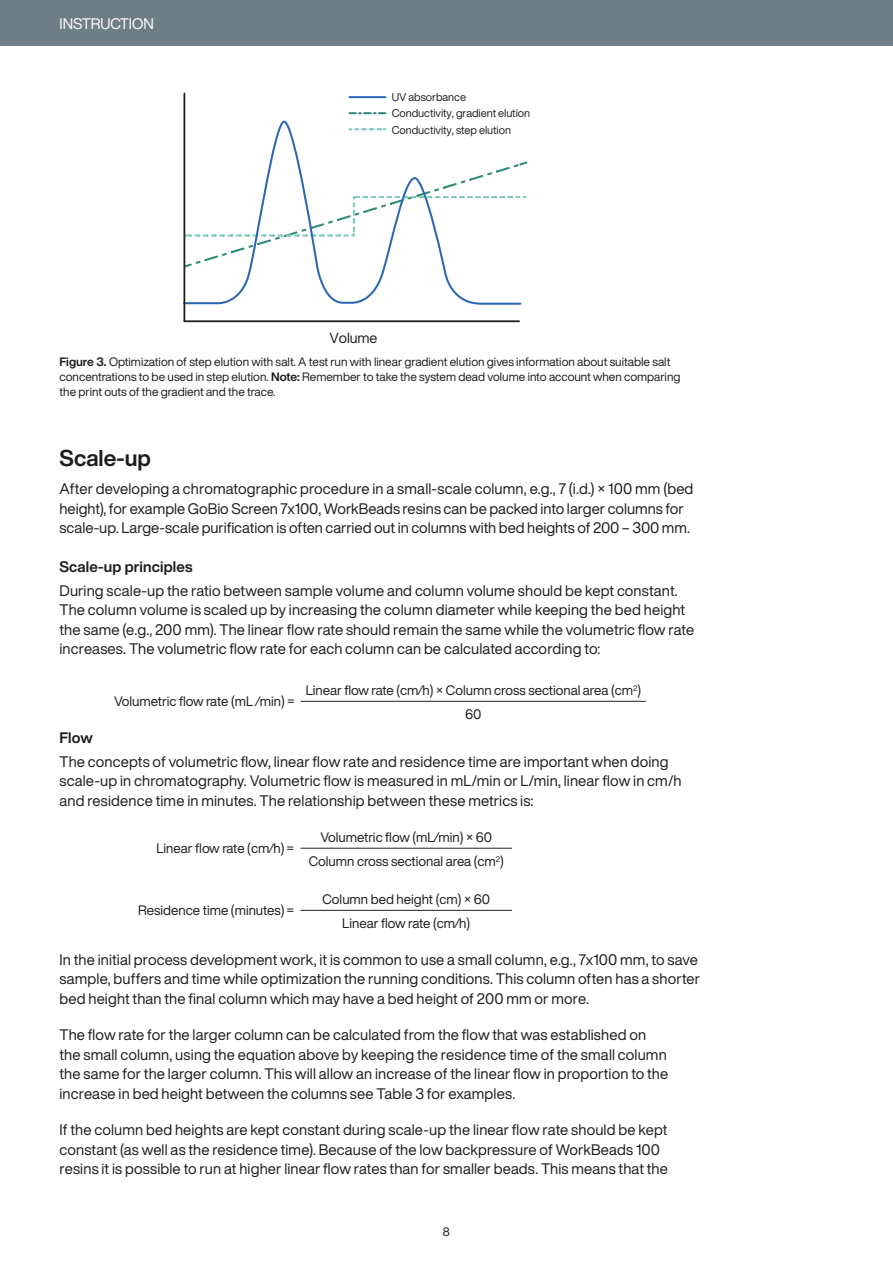
<style>
.page{position:relative;width:893px;height:1263px;background:#fff}
.page>*{position:absolute;margin:0;border:0;box-sizing:border-box;transform-origin:0 0}
.t1{font:700 22.5px "Helvetica Now Display";color:#1d1d1d}
.t2{font:15px/19.5px "Helvetica Now Display";letter-spacing:.01em;color:#1d1d1d}
.t3{font:700 15px "Helvetica Now Display";letter-spacing:.01em;color:#1d1d1d}
.t4{font:15px "Helvetica Now Display";color:#fff}
.t5{font:14.55px "Helvetica Now Display";letter-spacing:-.005em;color:#231f20}
.t6{font:13.5px/23.9px "Helvetica Now Display";color:#1d1d1d;text-align:center}
.t7{font:12px/15px "Helvetica Now Display";color:#1d1d1d}
.t8{font:12px "Helvetica Now Display";color:#231f20}
.t9{font:11.1px "Helvetica Now Display";letter-spacing:-.005em;color:#231f20}
.s1{font-weight:700}
</style>
<div class="page">
<div style="left:0;top:0;width:893px;height:46px;background:#6e7e87"></div>
<hr style="left:301px;top:701px;width:345px;height:1px;background:#231f20">
<hr style="left:300px;top:848px;width:212px;height:1px;background:#231f20">
<hr style="left:300px;top:910px;width:212px;height:1px;background:#231f20">
<hr style="left:184px;top:320px;width:335px;height:2px;background:#231f20">
<svg style="left:185px;top:120px;width:337px;height:186px"></svg>
<hr style="left:183px;top:93px;width:2px;height:228px;background:#231f20">
<hr style="left:349px;top:96px;width:36px;height:2px;background:#2b67b2">
<svg style="left:349px;top:112px;width:36px;height:2px"></svg>
<svg style="left:349px;top:128px;width:36px;height:2px"></svg>
<p class="t4" style="left:60px;top:13px;width:96px">INSTRUCTION</p>
<p class="t9" style="left:392px;top:89px;width:76px">UV absorbance</p>
<p class="t9" style="left:392px;top:122px;width:121px">Conductivity, step elution</p>
<p class="t9" style="left:392px;top:106px;width:140px">Conductivity, gradient elution</p>
<p class="t5" style="left:329px;top:327px;width:50px">Volume</p>
<p class="t7" style="left:60px;top:354px;width:622px"><span class="s1">Figure 3.</span> Optimization of step elution with salt. A test run with linear gradient elution gives information about suitable salt concentrations to be used in step elution. <span class="s1">Note:</span> Remember to take the system dead volume into account when comparing the print outs of the gradient and the trace.</p>
<h1 class="t1" style="left:60px;top:443px;width:93px">Scale-up</h1>
<p class="t2" style="left:60px;top:479px;width:635px">After developing a chromatographic procedure in a small-scale column, e.g., 7 (i.d.) × 100 mm (bed height), for example GoBio Screen 7x100, WorkBeads resins can be packed into larger columns for scale-up. Large-scale purification is often carried out in columns with bed heights of 200 – 300 mm.</p>
<p class="t3" style="left:60px;top:556px;width:134px">Scale-up principles</p>
<p class="t2" style="left:60px;top:581px;width:636px">During scale-up the ratio between sample volume and column volume should be kept constant.<br>The column volume is scaled up by increasing the column diameter while keeping the bed height the same (e.g., 200 mm). The linear flow rate should remain the same while the volumetric flow rate increases. The volumetric flow rate for each column can be calculated according to:</p>
<p class="t6" style="left:114px;top:689px;width:182px">Volumetric flow rate (mL ⁄min) =</p>
<p class="t6" style="left:306px;top:678px;width:337px">Linear flow rate (cm⁄h) × Column cross sectional area (cm<sup>2</sup>)<br>60</p>
<p class="t3" style="left:60px;top:727px;width:35px">Flow</p>
<p class="t2" style="left:60px;top:751px;width:624px">The concepts of volumetric flow, linear flow rate and residence time are important when doing scale-up in chromatography. Volumetric flow is measured in mL/min or L/min, linear flow in cm/h and residence time in minutes. The relationship between these metrics is:</p>
<p class="t6" style="left:156px;top:836px;width:139px">Linear flow rate (cm⁄h) =</p>
<p class="t6" style="left:309px;top:825px;width:197px">Volumetric flow (mL⁄min) × 60<br>Column cross sectional area (cm<sup>2</sup>)</p>
<p class="t6" style="left:138px;top:898px;width:157px">Residence time (minutes) =</p>
<p class="t6" style="left:322px;top:887px;width:169px">Column bed height (cm) × 60<br>Linear flow rate (cm⁄h)</p>
<p class="t2" style="left:60px;top:949px;width:642px">In the initial process development work, it is common to use a small column, e.g., 7x100 mm, to save sample, buffers and time while optimization the running conditions. This column often has a shorter bed height than the final column which may have a bed height of 200 mm or more.</p>
<p class="t2" style="left:60px;top:1025px;width:610px">The flow rate for the larger column can be calculated from the flow that was established on the small column, using the equation above by keeping the residence time of the small column the same for the larger column. This will allow an increase of the linear flow in proportion to the increase in bed height between the columns see Table 3 for examples.</p>
<p class="t2" style="left:60px;top:1120px;width:610px">If the column bed heights are kept constant during scale-up the linear flow rate should be kept constant (as well as the residence time). Because of the low backpressure of WorkBeads 100 resins it is possible to run at higher linear flow rates than for smaller beads. This means that the</p>
<p class="t8" style="left:443px;top:1224px;width:9px">8</p>
</div>
